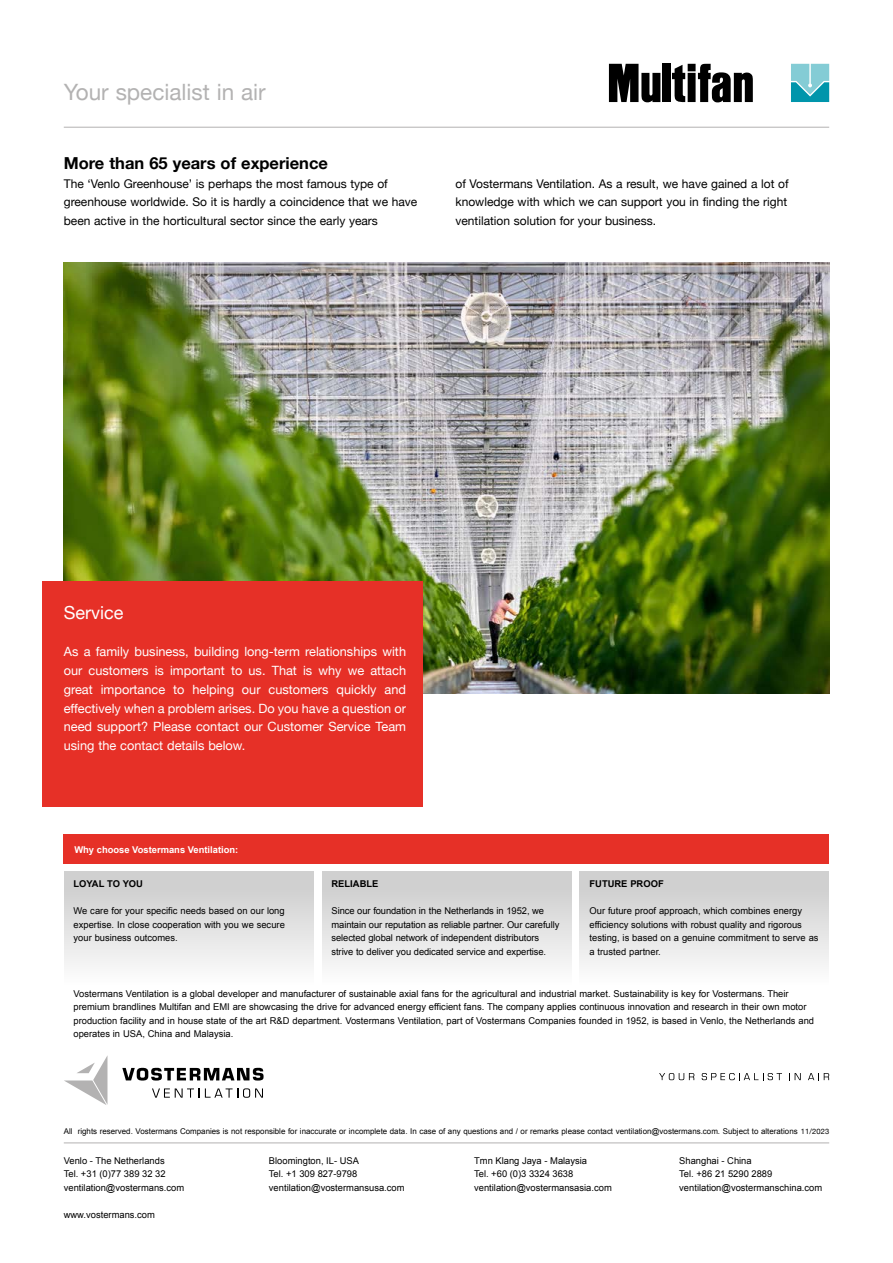
<style>
.page{position:relative;width:893px;height:1263px;background:#fff}
.page>*{position:absolute;margin:0;border:0;box-sizing:border-box;transform-origin:0 0}
.t1{font:22.5px "Helvetica Neue";color:#b3b2b2}
.t2{font:18px "Helvetica Neue";color:#fff}
.t3{font:700 16.5px "Helvetica Neue";color:#000}
.t4{font:12.75px/18.8px "Helvetica Neue";color:#fff;text-align:justify}
.t5{font:12px/18.8px "Helvetica Neue";color:#000}
.t6{font:9.3px/13.5px "Arial";color:#000}
.t7{font:700 9.3px "Arial";color:#fff}
.t8{font:700 9.3px "Arial";color:#000}
.t9{font:7.95px "Arial";color:#000}
.t10{font:7.5px "Helvetica Neue";letter-spacing:.02em;color:#000}
.s1{color:#fff}
</style>
<div class="page">
<div style="left:64px;top:834px;width:765px;height:30px;background:#e63027"></div>
<div style="left:64px;top:871px;width:249px;height:113px;background:linear-gradient(to bottom,#cacaca,#fdfdfd)"></div>
<div style="left:322px;top:871px;width:249px;height:113px;background:linear-gradient(to bottom,#cacaca,#fdfdfd)"></div>
<div style="left:580px;top:871px;width:249px;height:113px;background:linear-gradient(to bottom,#cacaca,#fdfdfd)"></div>
<svg style="left:152px;top:1088px;width:111px;height:10px"></svg>
<svg style="left:122px;top:1068px;width:142px;height:12px"></svg>
<svg style="left:64px;top:1056px;width:43px;height:49px"></svg>
<svg style="left:659px;top:1073px;width:35px;height:7px"></svg>
<svg style="left:702px;top:1073px;width:80px;height:7px"></svg>
<svg style="left:789px;top:1073px;width:12px;height:7px"></svg>
<svg style="left:808px;top:1073px;width:21px;height:7px"></svg>
<hr style="left:64px;top:1142px;width:765px;height:1px;background:#b3b2b2">
<hr style="left:64px;top:127px;width:765px;height:1px;background:#b3b2b2">
<div style="left:663px;top:64px;width:8px;height:38px;background:#000"></div>
<svg style="left:672px;top:64px;width:81px;height:39px"></svg>
<svg style="left:609px;top:64px;width:51px;height:39px"></svg>
<svg style="left:791px;top:64px;width:38px;height:38px"></svg>
<img style="left:64px;top:262px;width:765px;height:432px">
<div style="left:43px;top:581px;width:380px;height:225px;background:#e63027"></div>
<h1 class="t1" style="left:64px;top:76px;width:203px">Your specialist in air</h1>
<h3 class="t3" style="left:64px;top:150px;width:266px">More than 65 years of experience</h3>
<p class="t5" style="left:64px;top:175px;width:355px">The ‘Venlo Greenhouse’ is perhaps the most famous type of greenhouse worldwide. So it is hardly a coincidence that we have been active in the horticultural sector since the early years</p>
<p class="t5" style="left:455px;top:175px;width:335px">of Vostermans Ventilation. As a result, we have gained a lot of knowledge with which we can support you in finding the right ventilation solution for your business.</p>
<h2 class="t2" style="left:64px;top:599px;width:61px">Service</h2>
<p class="t4" style="left:64px;top:643px;width:344px">As a family business, building long-term relationships with our customers is important to us. That is why we attach great importance to helping our customers quickly and effectively when a problem arises. Do you have a question or need support? Please contact our Customer Service Team using the contact details below.</p>
<p class="t7" style="left:74px;top:843px;width:165px">Why choose Vostermans Ventilation:</p>
<p class="t8" style="left:74px;top:878px;width:71px">LOYAL TO YOU</p>
<p class="t6" style="left:74px;top:904px;width:213px;text-align:justify">We care for your specific needs based on our long expertise. In close cooperation with you we secure your business outcomes.</p>
<p class="t8" style="left:332px;top:878px;width:48px">RELIABLE</p>
<p class="t6" style="left:332px;top:904px;width:229px">Since our foundation in the Netherlands in 1952, we maintain our reputation as reliable partner. Our carefully selected global network of independent distributors strive to deliver you dedicated service and expertise.</p>
<p class="t8" style="left:589px;top:878px;width:76px">FUTURE PROOF</p>
<p class="t6" style="left:589px;top:904px;width:231px">Our future proof approach, which combines energy efficiency solutions with robust quality and rigorous testing, is based on a genuine commitment to serve as a trusted partner.</p>
<p class="t6" style="left:74px;top:987px;width:742px">Vostermans Ventilation is a global developer and manufacturer of sustainable axial fans for the agricultural and industrial market. Sustainability is key for Vostermans. Their premium brandlines Multifan and EMI are showcasing the drive for advanced energy efficient fans. The company applies continuous innovation and research in their own motor production facility and in house state of the art R&amp;D department. Vostermans Ventilation, part of Vostermans Companies founded in 1952, is based in Venlo, the Netherlands and operates in USA, China and Malaysia.</p>
<p class="t9" style="left:64px;top:1126px;width:767px">All rights reserved. Vostermans Companies is not responsible for inaccurate or incomplete data. In case of any questions and / or remarks please contact ventilation@vostermans.com. Subject to alterations <span class="s1">00/0000</span></p>
<p class="t10" style="left:801px;top:1126px;width:30px">11/2023</p>
<p class="t6" style="left:64px;top:1153px;width:122px">Venlo - The Netherlands<br>Tel. +31 (0)77 389 32 32 ventilation@vostermans.com</p>
<p class="t6" style="left:64px;top:1207px;width:93px">www.vostermans.com</p>
<p class="t6" style="left:269px;top:1153px;width:137px">Bloomington, IL- USA<br>Tel. +1 309 827-9798 ventilation@vostermansusa.com</p>
<p class="t6" style="left:474px;top:1153px;width:139px">Tmn Klang Jaya - Malaysia<br>Tel. +60 (0)3 3324 3638 ventilation@vostermansasia.com</p>
<p class="t6" style="left:679px;top:1153px;width:144px">Shanghai - China<br>Tel. +86 21 5290 2889 ventilation@vostermanschina.com</p>
</div>
